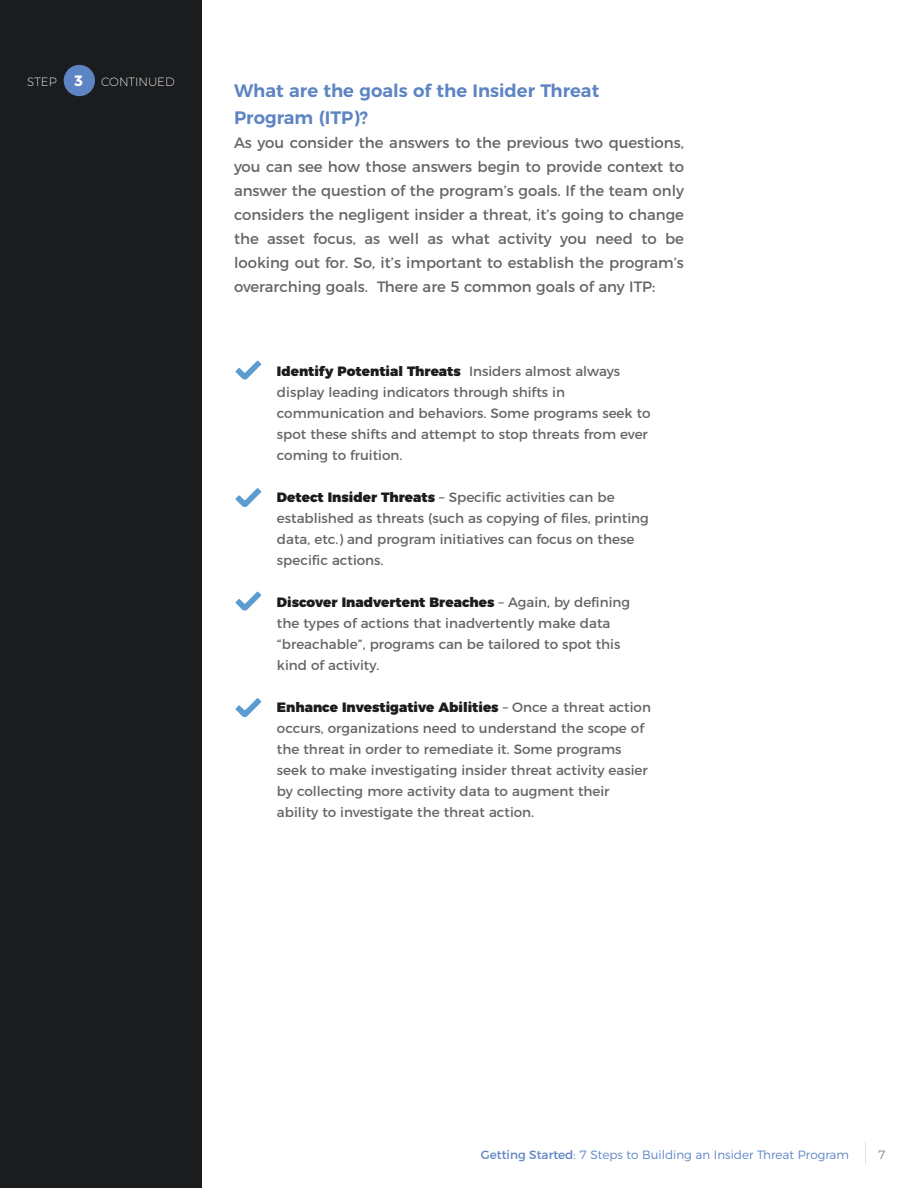
<style>
.page{position:relative;width:918px;height:1188px;background:#fff}
.page>*{position:absolute;margin:0;border:0;box-sizing:border-box;transform-origin:0 0}
.t1{font:600 18px/27px "Montserrat";color:#5d84c3}
.t2{font:15px/24.2px "Montserrat";color:#646567;text-align:justify}
.t3{font:13.5px/21px "Montserrat";color:#646567}
.t4{font:300 12px "Montserrat";color:#5d84c3}
.t5{font:200 12px "Montserrat";color:#fff}
.t6{font:300 12px "Montserrat";color:#7f8890}
.s1{font-weight:700;font-size:15px}
.s2{font-weight:900;color:#1a1c1e}
.s3{font-weight:400}
</style>
<div class="page">
<div style="left:0;top:0;width:201px;height:1188px;background:#1a1c1e"></div>
<div style="left:64px;top:65px;width:31px;height:31px;background:#5d84c3;border-radius:50%"></div>
<svg style="left:235px;top:361px;width:26px;height:19px"></svg>
<svg style="left:235px;top:488px;width:26px;height:19px"></svg>
<svg style="left:235px;top:592px;width:26px;height:19px"></svg>
<svg style="left:235px;top:698px;width:26px;height:19px"></svg>
<p class="t5" style="left:27px;top:72px;width:149px">STEP <span class="s1">3</span> CONTINUED</p>
<h1 class="t1" style="left:234px;top:75px;width:367px">What are the goals of the Insider Threat<br>Program (ITP)?</h1>
<p class="t2" style="left:234px;top:129px;width:452px">As you consider the answers to the previous two questions, you can see how those answers begin to provide context to answer the question of the program’s goals. If the team only considers the negligent insider a threat, it’s going to change the asset focus, as well as what activity you need to be looking out for. So, it’s important to establish the program’s overarching goals. There are 5 common goals of any ITP:</p>
<p class="t3" style="left:277px;top:360px;width:375px"><span class="s2">Identify Potential Threats</span> Insiders almost always display leading indicators through shifts in communication and behaviors. Some programs seek to spot these shifts and attempt to stop threats from ever coming to fruition.</p>
<p class="t3" style="left:277px;top:486px;width:373px"><span class="s2">Detect Insider Threats</span> – Specific activities can be established as threats (such as copying of files, printing data, etc.) and program initiatives can focus on these specific actions.</p>
<p class="t3" style="left:277px;top:591px;width:355px"><span class="s2">Discover Inadvertent Breaches</span> – Again, by defining the types of actions that inadvertently make data “breachable”, programs can be tailored to spot this kind of activity.</p>
<p class="t3" style="left:277px;top:696px;width:376px"><span class="s2">Enhance Investigative Abilities</span> – Once a threat action occurs, organizations need to understand the scope of the threat in order to remediate it. Some programs seek to make investigating insider threat activity easier by collecting more activity data to augment their ability to investigate the threat action.</p>
<p class="t4" style="left:481px;top:1145px;width:370px"><span class="s3">Getting Started</span>: 7 Steps to Building an Insider Threat Program</p>
<p class="t6" style="left:878px;top:1145px;width:9px">7</p>
</div>
